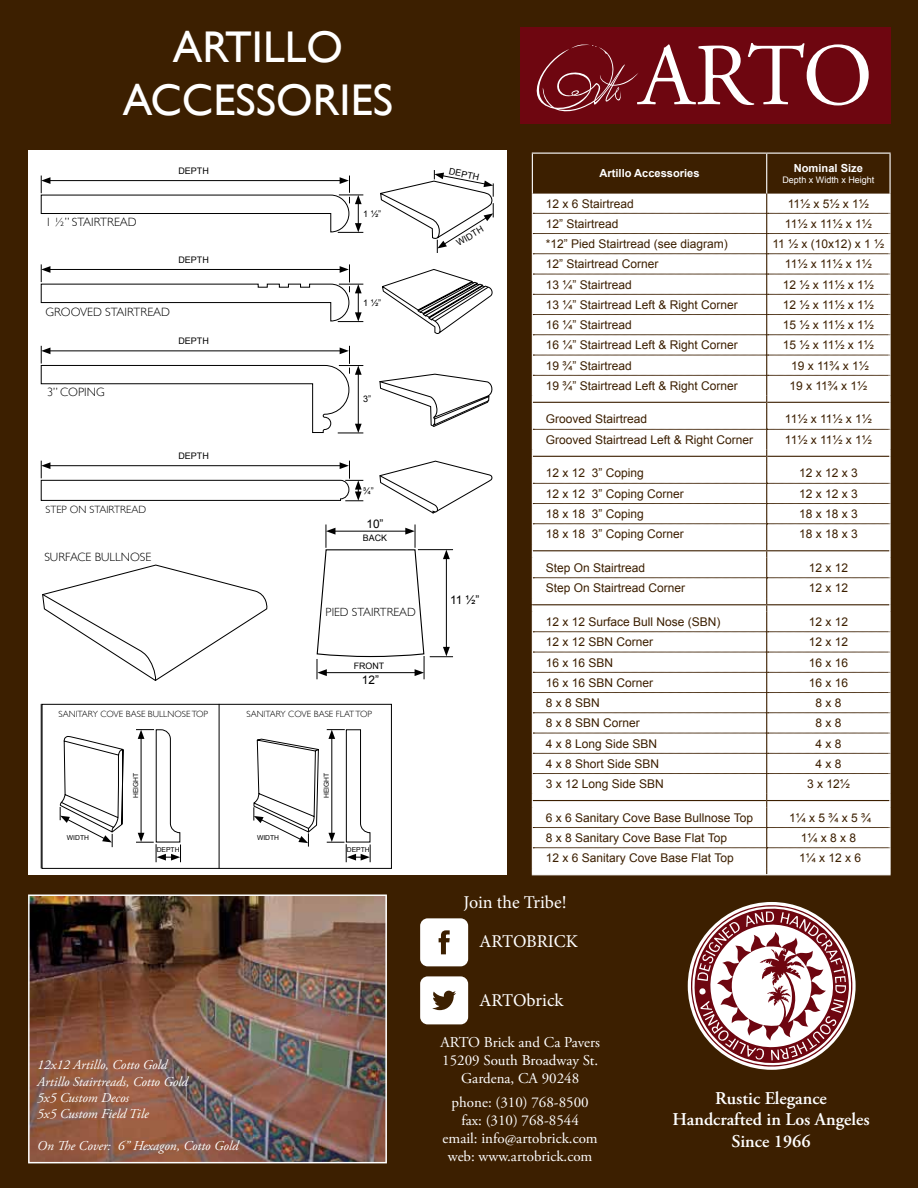
<style>
.page{position:relative;width:918px;height:1188px;background:#3c1f00}
.page>*{position:absolute;margin:0;border:0;box-sizing:border-box;transform-origin:0 0}
.t1{font:44.4px/53.2px "Gill Sans";color:#fff;text-align:center}
.t2{font:600 18px/21.6px "Adobe Garamond Pro";color:#fff;text-align:center}
.t3{font:18px "Minion Pro";letter-spacing:-.005em;color:#fff}
.t4{font:15px/18px "Adobe Garamond Pro";color:#fff;text-align:center}
.t5{font:italic 13.5px/16.2px "Adobe Garamond Pro";color:#fff}
.t6{font:12px "Arial";color:#3c1f00}
.t7{font:300 12px "Gill Sans";color:#000}
.t8{font:300 11.85px "Gill Sans";color:#000}
.t9{font:11.85px "Arial";color:#000}
.t10{font:700 11.1px "Arial";color:#fff}
.t11{font:300 10.5px "Gill Sans";color:#000}
.t12{font:300 9px "Gill Sans";color:#000}
.t13{font:9px "Arial";color:#000}
.t14{font:9px "Arial";color:#fff}
.t15{font:8.85px "Arial";color:#000}
.t16{font:6.75px "Arial";color:#000}
</style>
<div class="page">
<img style="left:31px;top:898px;width:353px;height:262px">
<div style="left:28px;top:895px;width:359px;height:268px;border:2px solid #fff"></div>
<div style="left:28px;top:150px;width:479px;height:725px;background:#fff"></div>
<hr style="left:532px;top:874px;width:235px;height:1px;background:#fff">
<hr style="left:767px;top:874px;width:124px;height:1px;background:#fff">
<svg style="left:532px;top:153px;width:359px;height:721px;background:#ece9e6"></svg>
<div style="left:520px;top:27px;width:371px;height:97px;background:#6e0610"></div>
<svg style="left:536px;top:43px;width:333px;height:69px"></svg>
<svg style="left:420px;top:918px;width:48px;height:48px;background:#ece9e6"></svg>
<svg style="left:420px;top:976px;width:48px;height:48px;background:#e1dcd8"></svg>
<svg style="left:691px;top:905px;width:161px;height:162px"></svg>
<div style="left:42px;top:704px;width:350px;height:165px;border:1px solid #000"></div>
<svg style="left:382px;top:269px;width:111px;height:65px"></svg>
<svg style="left:379px;top:374px;width:114px;height:53px"></svg>
<svg style="left:42px;top:565px;width:226px;height:116px"></svg>
<svg style="left:379px;top:460px;width:114px;height:54px"></svg>
<svg style="left:316px;top:525px;width:137px;height:154px"></svg>
<svg style="left:40px;top:264px;width:323px;height:58px"></svg>
<svg style="left:40px;top:346px;width:323px;height:88px"></svg>
<svg style="left:40px;top:461px;width:323px;height:40px"></svg>
<svg style="left:40px;top:176px;width:323px;height:57px"></svg>
<hr style="left:41px;top:704px;width:1px;height:164px;background:#000">
<hr style="left:219px;top:704px;width:1px;height:165px;background:#000">
<svg style="left:60px;top:736px;width:64px;height:111px"></svg>
<svg style="left:253px;top:738px;width:66px;height:109px"></svg>
<svg style="left:380px;top:170px;width:114px;height:83px"></svg>
<svg style="left:327px;top:729px;width:44px;height:133px"></svg>
<svg style="left:136px;top:729px;width:45px;height:133px"></svg>
<h1 class="t1" style="left:123px;top:20px;width:272px">ARTILLO<br>ACC ESSORIES</h1>
<p class="t7" style="left:45px;top:215px;width:93px">1 ½” STAIRTREAD</p>
<p class="t13" style="left:178px;top:165px;width:14px">Depth</p>
<p class="t13" style="left:178px;top:254px;width:14px">Depth</p>
<p class="t7" style="left:45px;top:305px;width:126px">GROOVED STAIRTREAD</p>
<p class="t13" style="left:178px;top:335px;width:14px">Depth</p>
<p class="t7" style="left:47px;top:385px;width:59px">3” COPING</p>
<p class="t11" style="left:45px;top:504px;width:102px">STEP ON STAIRTREAD</p>
<p class="t7" style="left:44px;top:550px;width:109px">SURFACE BULLNOSE</p>
<p class="t13" style="left:178px;top:450px;width:14px">Depth</p>
<p class="t13" style="left:363px;top:208px;width:20px">1 ½”</p>
<p class="t13" style="left:363px;top:297px;width:20px">1 ½”</p>
<p class="t13" style="left:363px;top:393px;width:10px">3”</p>
<p class="t13" style="left:363px;top:485px;width:12px">¾”</p>
<p class="t9" style="left:366px;top:516px;width:19px">10”</p>
<p class="t15" style="left:363px;top:532px;width:26px">Back</p>
<p class="t8" style="left:326px;top:605px;width:92px">PIED STAIRTREAD</p>
<p class="t15" style="left:354px;top:661px;width:13px">Front</p>
<p class="t9" style="left:362px;top:673px;width:19px">12”</p>
<p class="t12" style="left:59px;top:709px;width:79px">SANITARY COVE BASE</p>
<p class="t12" style="left:148px;top:709px;width:62px">BULLNOSE TOP</p>
<p class="t12" style="left:246px;top:709px;width:79px">SANITARY COVE BASE</p>
<p class="t12" style="left:336px;top:709px;width:38px">FLAT TOP</p>
<p class="t16" style="left:131px;top:798px;width:27px;rotate:-90deg">Height</p>
<p class="t16" style="left:67px;top:833px;width:14px">Width</p>
<p class="t16" style="left:257px;top:833px;width:14px">Width</p>
<p class="t16" style="left:157px;top:845px;width:11px">Depth</p>
<p class="t16" style="left:322px;top:798px;width:27px;rotate:-90deg">Height</p>
<p class="t16" style="left:347px;top:845px;width:11px">Depth</p>
<p class="t5" style="left:37px;top:1057px;width:152px">12x12 Artillo, Cotto Gold<br>Artillo Stairtreads, Cotto Gold<br>5x5 Custom Decos<br>5x5 Custom Field Tile</p>
<p class="t5" style="left:37px;top:1138px;width:203px">On The Cover: 6” Hexagon, Cotto Gold</p>
<p class="t13" style="left:451px;top:165px;width:13px;rotate:12deg">Depth</p>
<p class="t13" style="left:454px;top:238px;width:18px;rotate:-31deg">Width</p>
<p class="t9" style="left:450px;top:592px;width:31px">11 ½”</p>
<p class="t10" style="left:599px;top:166px;width:102px">Artillo Accessories</p>
<p class="t10" style="left:794px;top:161px;width:71px">Nominal Size</p>
<p class="t14" style="left:782px;top:174px;width:94px">Depth x Width x Height</p>
<p class="t6" style="left:546px;top:196px;width:90px">12 x 6 Stairtread</p>
<p class="t6" style="left:788px;top:196px;width:83px">11½ x 5½ x 1½</p>
<p class="t6" style="left:546px;top:216px;width:74px">12” Stairtread</p>
<p class="t6" style="left:785px;top:216px;width:88px">11½ x 11½ x 1½</p>
<p class="t6" style="left:546px;top:236px;width:184px">*12” Pied Stairtread (see diagram)</p>
<p class="t6" style="left:772px;top:236px;width:113px">11 ½ x (10x12) x 1 ½</p>
<p class="t6" style="left:546px;top:256px;width:114px">12” Stairtread Corner</p>
<p class="t6" style="left:785px;top:256px;width:88px">11½ x 11½ x 1½</p>
<p class="t6" style="left:546px;top:276px;width:88px">13 ¼” Stairtread</p>
<p class="t6" style="left:783px;top:276px;width:93px">12 ½ x 11½ x 1½</p>
<p class="t6" style="left:546px;top:297px;width:194px">13 ¼” Stairtread Left &amp; Right Corner</p>
<p class="t6" style="left:783px;top:297px;width:93px">12 ½ x 11½ x 1½</p>
<p class="t6" style="left:546px;top:317px;width:88px">16 ¼” Stairtread</p>
<p class="t6" style="left:783px;top:317px;width:93px">15 ½ x 11½ x 1½</p>
<p class="t6" style="left:546px;top:337px;width:194px">16 ¼” Stairtread Left &amp; Right Corner</p>
<p class="t6" style="left:783px;top:337px;width:93px">15 ½ x 11½ x 1½</p>
<p class="t6" style="left:546px;top:357px;width:88px">19 ¾” Stairtread</p>
<p class="t6" style="left:791px;top:357px;width:79px">19 x 11¾ x 1½</p>
<p class="t6" style="left:546px;top:378px;width:194px">19 ¾” Stairtread Left &amp; Right Corner</p>
<p class="t6" style="left:789px;top:378px;width:79px">19 x 11¾ x 1½</p>
<p class="t6" style="left:546px;top:411px;width:103px">Grooved Stairtread</p>
<p class="t6" style="left:785px;top:411px;width:88px">11½ x 11½ x 1½</p>
<p class="t6" style="left:546px;top:432px;width:209px">Grooved Stairtread Left &amp; Right Corner</p>
<p class="t6" style="left:785px;top:432px;width:88px">11½ x 11½ x 1½</p>
<p class="t6" style="left:546px;top:465px;width:100px">12 x 12 3” Coping</p>
<p class="t6" style="left:799px;top:465px;width:60px">12 x 12 x 3</p>
<p class="t6" style="left:546px;top:486px;width:140px">12 x 12 3” Coping Corner</p>
<p class="t6" style="left:799px;top:486px;width:60px">12 x 12 x 3</p>
<p class="t6" style="left:546px;top:506px;width:100px">18 x 18 3” Coping</p>
<p class="t6" style="left:799px;top:506px;width:60px">18 x 18 x 3</p>
<p class="t6" style="left:546px;top:526px;width:140px">18 x 18 3” Coping Corner</p>
<p class="t6" style="left:799px;top:526px;width:60px">18 x 18 x 3</p>
<p class="t6" style="left:546px;top:560px;width:101px">Step On Stairtread</p>
<p class="t6" style="left:809px;top:560px;width:41px">12 x 12</p>
<p class="t6" style="left:546px;top:580px;width:141px">Step On Stairtread Corner</p>
<p class="t6" style="left:809px;top:580px;width:41px">12 x 12</p>
<p class="t6" style="left:546px;top:614px;width:176px">12 x 12 Surface Bull Nose (SBN)</p>
<p class="t6" style="left:809px;top:614px;width:41px">12 x 12</p>
<p class="t6" style="left:546px;top:634px;width:109px">12 x 12 SBN Corner</p>
<p class="t6" style="left:809px;top:634px;width:41px">12 x 12</p>
<p class="t6" style="left:546px;top:654px;width:69px">16 x 16 SBN</p>
<p class="t6" style="left:809px;top:654px;width:41px">16 x 16</p>
<p class="t6" style="left:546px;top:675px;width:109px">16 x 16 SBN Corner</p>
<p class="t6" style="left:809px;top:675px;width:41px">16 x 16</p>
<p class="t6" style="left:546px;top:695px;width:56px">8 x 8 SBN</p>
<p class="t6" style="left:815px;top:695px;width:28px">8 x 8</p>
<p class="t6" style="left:546px;top:715px;width:96px">8 x 8 SBN Corner</p>
<p class="t6" style="left:815px;top:715px;width:28px">8 x 8</p>
<p class="t6" style="left:546px;top:735px;width:113px">4 x 8 Long Side SBN</p>
<p class="t6" style="left:815px;top:735px;width:28px">4 x 8</p>
<p class="t6" style="left:546px;top:756px;width:115px">4 x 8 Short Side SBN</p>
<p class="t6" style="left:815px;top:756px;width:28px">4 x 8</p>
<p class="t6" style="left:546px;top:776px;width:120px">3 x 12 Long Side SBN</p>
<p class="t6" style="left:807px;top:776px;width:44px">3 x 12½</p>
<p class="t6" style="left:546px;top:810px;width:209px">6 x 6 Sanitary Cove Base Bullnose Top</p>
<p class="t6" style="left:789px;top:810px;width:84px">1¼ x 5 ¾ x 5 ¾</p>
<p class="t6" style="left:546px;top:830px;width:183px">8 x 8 Sanitary Cove Base Flat Top</p>
<p class="t6" style="left:801px;top:830px;width:57px">1¼ x 8 x 8</p>
<p class="t6" style="left:546px;top:850px;width:189px">12 x 6 Sanitary Cove Base Flat Top</p>
<p class="t6" style="left:799px;top:850px;width:64px">1¼ x 12 x 6</p>
<h2 class="t3" style="left:464px;top:890px;width:105px">Join the Tribe!</h2>
<h2 class="t3" style="left:479px;top:930px;width:100px">ARTOBRICK</h2>
<h2 class="t3" style="left:479px;top:988px;width:86px">ARTObrick</h2>
<p class="t4" style="left:440px;top:1033px;width:161px">ARTO Brick and Ca Pavers<br>15209 South Broadway St.<br>Gardena, CA 90248</p>
<p class="t4" style="left:443px;top:1093px;width:157px">phone: (310) 768-8500 fax: (310) 768-8544 email: info@artobrick.com web: www.artobrick.com</p>
<h2 class="t2" style="left:672px;top:1087px;width:199px">Rustic Elegance<br>Handcrafted in Los Angeles<br>Since 1966</h2>
</div>
